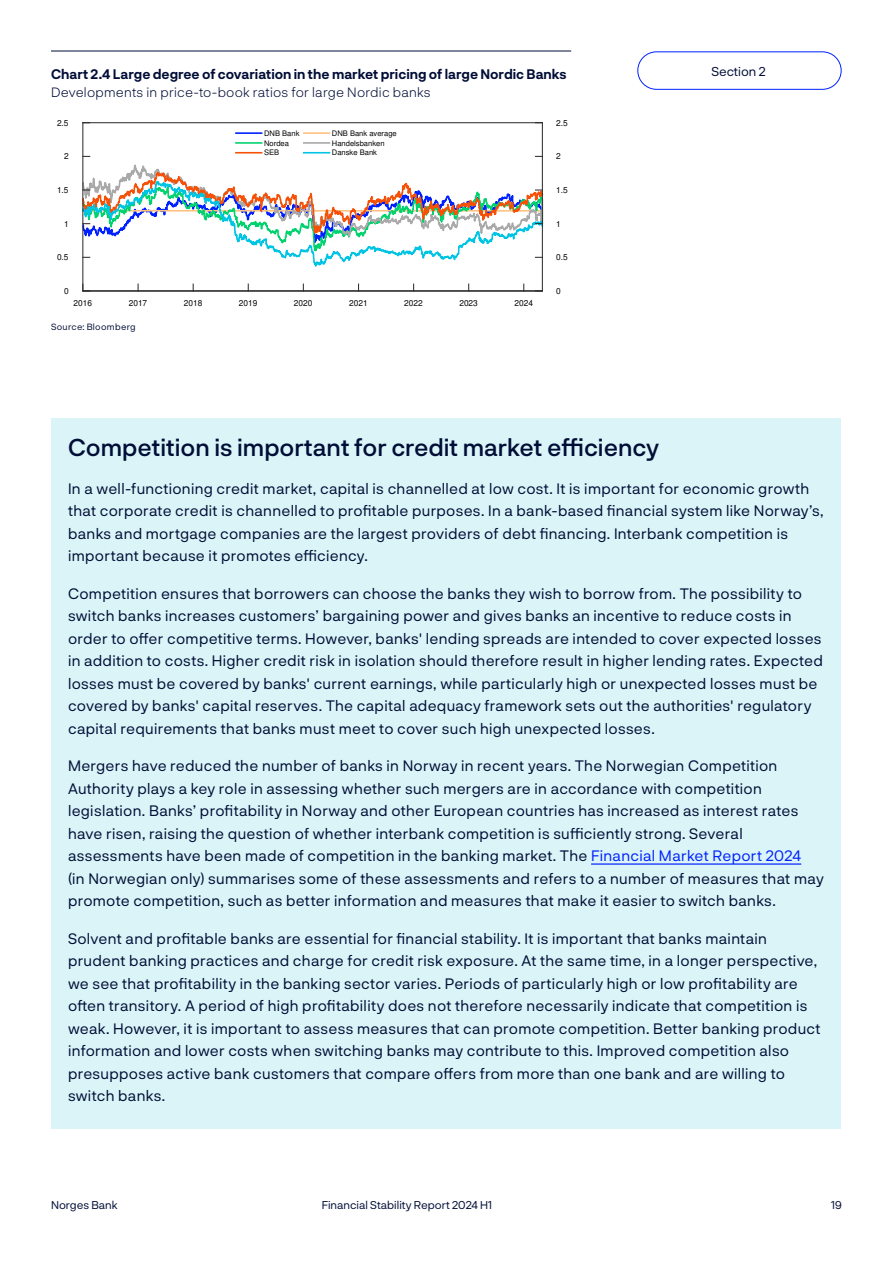
<style>
.page{position:relative;width:893px;height:1263px;background:#fff}
.page>*{position:absolute;margin:0;border:0;box-sizing:border-box;transform-origin:0 0}
.Tittel2_noTOC{font:500 24px "Norges Bank";color:#000d36}
.Brtekst_over_3spalter{font:15px/22.5px "Norges Bank";letter-spacing:.02em;color:#000d36}
.t1{font:700 13.5px "Norges Bank";color:#000d36}
.t2{font:300 13.5px "Norges Bank";letter-spacing:.015em;color:#000d36}
.t3{font:12.75px "Norges Bank";color:#000d36}
.t4{font:11.25px "Norges Bank";color:#000d36}
.t5{font:9px "Norges Bank";letter-spacing:.03em;color:#000d36}
.t6{font:8.25px "Helvetica";color:#000}
.t7{font:7.5px "Helvetica";color:#000}
.s1{color:#0021ff}
</style>
<div class="page">
<div style="left:637px;top:51px;width:204px;height:39px;border:1px solid #0021ff;border-radius:19px"></div>
<hr style="left:51px;top:51px;width:520px;height:1px;background:#000d36">
<img style="left:84px;top:123px;width:458px;height:168px">
<svg style="left:82px;top:278px;width:460px;height:4px"></svg>
<svg style="left:82px;top:154px;width:460px;height:6px"></svg>
<svg style="left:82px;top:160px;width:460px;height:5px"></svg>
<svg style="left:82px;top:165px;width:462px;height:113px"></svg>
<hr style="left:83px;top:291px;width:459px;height:1px;background:#262626">
<hr style="left:83px;top:123px;width:1px;height:168px;background:#262626">
<svg style="left:83px;top:284px;width:7px;height:8px"></svg>
<hr style="left:83px;top:122px;width:459px;height:1px;background:#262626">
<hr style="left:542px;top:123px;width:1px;height:168px;background:#262626">
<hr style="left:235px;top:132px;width:27px;height:2px;background:#0021ff">
<hr style="left:303px;top:132px;width:27px;height:2px;background:#ffc281">
<hr style="left:235px;top:142px;width:27px;height:2px;background:#00d26d">
<hr style="left:303px;top:142px;width:27px;height:2px;background:#a9a9a9">
<hr style="left:235px;top:152px;width:27px;height:2px;background:#f65107">
<hr style="left:303px;top:152px;width:27px;height:2px;background:#00c4e4">
<div style="left:51px;top:419px;width:790px;height:710px;background:#daf4f7"></div>
<hr style="left:591px;top:863px;width:210px;height:2px;background:#0021ff">
<p class="t1" style="left:51px;top:65px;width:517px">Chart 2.4 Large degree of covariation in the market pricing of large Nordic Banks</p>
<p class="t3" style="left:711px;top:62px;width:56px">Section 2</p>
<p class="t2" style="left:51px;top:83px;width:381px">Developments in price-to-book ratios for large Nordic banks</p>
<p class="t6" style="left:57px;top:120px;width:13px">2.5</p>
<p class="t6" style="left:64px;top:153px;width:6px">2</p>
<p class="t6" style="left:57px;top:187px;width:13px">1.5</p>
<p class="t6" style="left:64px;top:221px;width:6px">1</p>
<p class="t6" style="left:57px;top:254px;width:13px">0.5</p>
<p class="t6" style="left:64px;top:288px;width:6px">0</p>
<p class="t7" style="left:264px;top:130px;width:37px">DNB Bank</p>
<p class="t7" style="left:332px;top:130px;width:66px">DNB Bank average</p>
<p class="t7" style="left:264px;top:140px;width:26px">Nordea</p>
<p class="t7" style="left:332px;top:140px;width:54px">Handelsbanken</p>
<p class="t7" style="left:264px;top:150px;width:17px">SEB</p>
<p class="t7" style="left:332px;top:150px;width:47px">Danske Bank</p>
<p class="t6" style="left:74px;top:299px;width:20px">2016</p>
<p class="t6" style="left:129px;top:299px;width:20px">2017</p>
<p class="t6" style="left:184px;top:299px;width:20px">2018</p>
<p class="t6" style="left:239px;top:299px;width:20px">2019</p>
<p class="t6" style="left:294px;top:299px;width:20px">2020</p>
<p class="t6" style="left:349px;top:299px;width:20px">2021</p>
<p class="t6" style="left:404px;top:299px;width:20px">2022</p>
<p class="t6" style="left:459px;top:299px;width:20px">2023</p>
<p class="t6" style="left:514px;top:299px;width:20px">2024</p>
<p class="t5" style="left:51px;top:320px;width:86px">Source: Bloomberg</p>
<p class="t6" style="left:556px;top:120px;width:13px">2.5</p>
<p class="t6" style="left:556px;top:153px;width:6px">2</p>
<p class="t6" style="left:556px;top:187px;width:13px">1.5</p>
<p class="t6" style="left:556px;top:221px;width:6px">1</p>
<p class="t6" style="left:556px;top:254px;width:13px">0.5</p>
<p class="t6" style="left:556px;top:288px;width:6px">0</p>
<h2 class="Tittel2_noTOC" style="left:68px;top:430px;width:593px">Competition is important for credit market efficiency</h2>
<p class="Brtekst_over_3spalter" style="left:68px;top:476px;width:757px">In a well-functioning credit market, capital is channelled at low cost. It is important for economic growth that corporate credit is channelled to profitable purposes. In a bank-based financial system like Norway’s, banks and mortgage companies are the largest providers of debt financing. Interbank competition is important because it promotes efficiency.</p>
<p class="Brtekst_over_3spalter" style="left:68px;top:581px;width:756px">Competition ensures that borrowers can choose the banks they wish to borrow from. The possibility to switch banks increases customers’ bargaining power and gives banks an incentive to reduce costs in order to offer competitive terms. However, banks' lending spreads are intended to cover expected losses in addition to costs. Higher credit risk in isolation should therefore result in higher lending rates. Expected losses must be covered by banks' current earnings, while particularly high or unexpected losses must be covered by banks' capital reserves. The capital adequacy framework sets out the authorities' regulatory capital requirements that banks must meet to cover such high unexpected losses.</p>
<p class="Brtekst_over_3spalter" style="left:68px;top:754px;width:757px">Mergers have reduced the number of banks in Norway in recent years. The Norwegian Competition Authority plays a key role in assessing whether such mergers are in accordance with competition legislation. Banks’ profitability in Norway and other European countries has increased as interest rates have risen, raising the question of whether interbank competition is sufficiently strong. Several assessments have been made of competition in the banking market. The <span class="s1">Financial Market Report 2024<br></span>(in Norwegian only) summarises some of these assessments and refers to a number of measures that may promote competition, such as better information and measures that make it easier to switch banks.</p>
<p class="Brtekst_over_3spalter" style="left:68px;top:926px;width:754px">Solvent and profitable banks are essential for financial stability. It is important that banks maintain prudent banking practices and charge for credit risk exposure. At the same time, in a longer perspective, we see that profitability in the banking sector varies. Periods of particularly high or low profitability are often transitory. A period of high profitability does not therefore necessarily indicate that competition is weak. However, it is important to assess measures that can promote competition. Better banking product information and lower costs when switching banks may contribute to this. Improved competition also presupposes active bank customers that compare offers from more than one bank and are willing to switch banks.</p>
<p class="t4" style="left:51px;top:1197px;width:68px">Norges Bank</p>
<p class="t4" style="left:322px;top:1197px;width:172px">Financial Stability Report 2024 H1</p>
<p class="t4" style="left:831px;top:1197px;width:12px">19</p>
</div>
